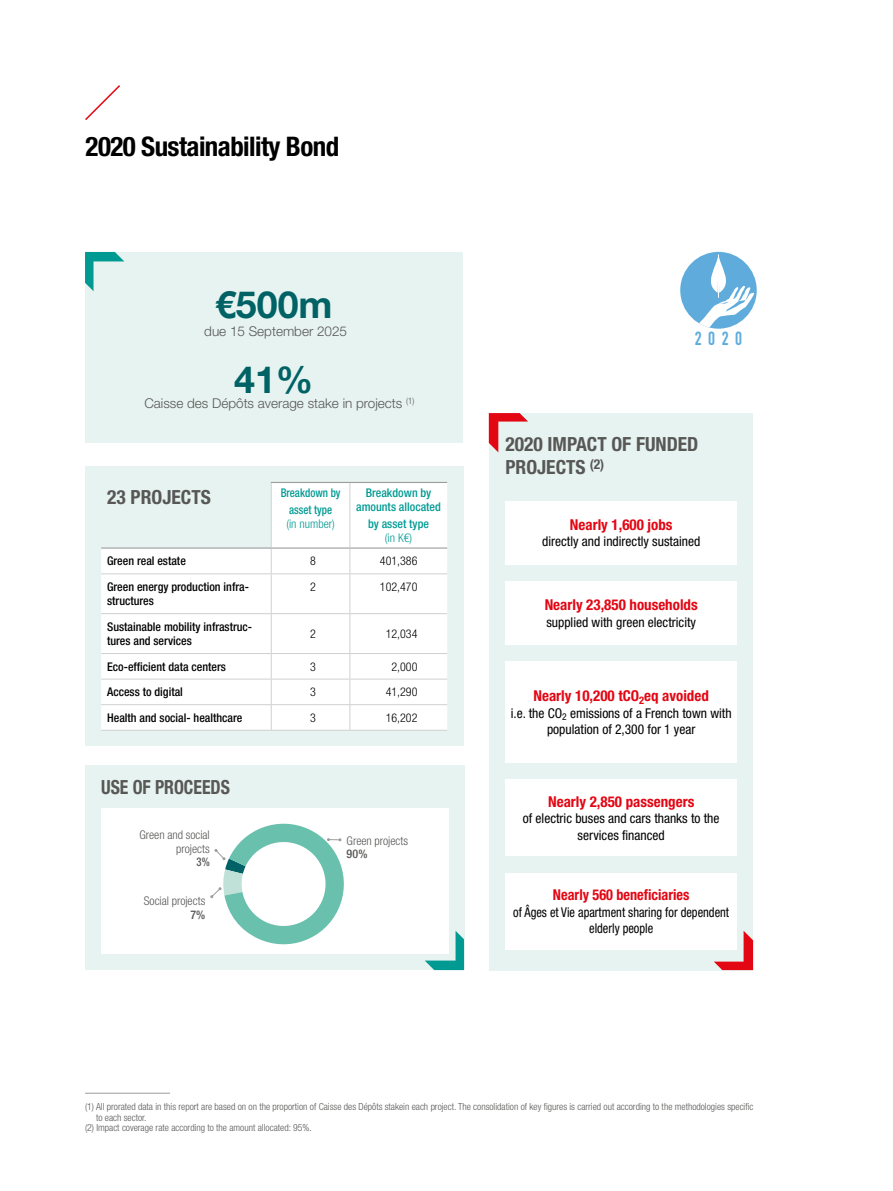
<style>
.page{position:relative;width:893px;height:1191px;background:#fff}
.page>*{position:absolute;margin:0;border:0;box-sizing:border-box;transform-origin:0 0}
.t1{font:700 37.5px "Helvetica Neue LT Pro";color:#006265}
.t2{font:700 condensed 27px "Helvetica Neue LT Pro";letter-spacing:-.02em;color:#000}
.t3{font:700 condensed 19.5px/22.5px "Helvetica Neue LT Pro";color:#575756}
.t4{font:700 condensed 19.5px "Helvetica Neue LT Pro";color:#575756;scale:.91 1}
.t5{font:700 18.9px "DIN Condensed";color:rgb(55 152 212/.8)}
.t6{font:700 condensed 15px "Helvetica Neue LT Pro";color:#e30613}
.t7{font:700 condensed 15px "Helvetica Neue LT Pro";color:#e30613;scale:.95 1}
.t8{font:condensed 13.5px/16.5px "Helvetica Neue LT Pro";color:#000;text-align:center}
.t9{font:300 13.5px "Helvetica Neue LT Pro";color:#575756}
.t10{font:condensed 13.5px/16.5px "Helvetica Neue LT Pro";color:#000;text-align:center;scale:.92 1}
.t11{font:500 condensed 12px/14.2px "Helvetica Neue LT Pro";color:#000}
.t12{font:300 condensed 12px/13.5px "Helvetica Neue LT Pro";color:#575756;text-align:right}
.t13{font:300 condensed 12px "Helvetica Neue LT Pro";color:#000}
.t14{font:500 condensed 12px/14.2px "Helvetica Neue LT Pro";color:#009a93;text-align:center}
.t15{font:500 condensed 12px/16.5px "Helvetica Neue LT Pro";color:#009a93;text-align:center;scale:.91 1}
.t16{font:300 condensed 12px "Helvetica Neue LT Pro";color:#009a93}
.t17{font:500 condensed 12px "Helvetica Neue LT Pro";color:#575756}
.t18{font:500 condensed 12px "Helvetica Neue LT Pro";color:#575756;scale:.89 1}
.t19{font:300 condensed 9.75px "Helvetica Neue LT Pro";color:#575756}
.t20{font:300 condensed 8.85px "Helvetica Neue LT Pro";color:#575756}
</style>
<div class="page">
<div style="left:85px;top:765px;width:379px;height:205px;background:#e7f3f0"></div>
<div style="left:101px;top:808px;width:347px;height:146px;background:#fff"></div>
<div style="left:85px;top:466px;width:378px;height:280px;background:#e7f3f0"></div>
<svg style="left:101px;top:482px;width:346px;height:248px;background:#fbfcfc"></svg>
<svg style="left:271px;top:548px;width:1px;height:25px"></svg>
<svg style="left:350px;top:548px;width:1px;height:25px"></svg>
<hr style="left:101px;top:573px;width:170px;height:1px;background:#d0d0d0">
<hr style="left:271px;top:573px;width:79px;height:1px;background:#d0d0d0">
<hr style="left:271px;top:574px;width:1px;height:39px;background:#d0d0d0">
<hr style="left:350px;top:573px;width:97px;height:1px;background:#d0d0d0">
<hr style="left:350px;top:574px;width:1px;height:39px;background:#d0d0d0">
<hr style="left:101px;top:613px;width:170px;height:1px;background:#d0d0d0">
<hr style="left:271px;top:613px;width:79px;height:1px;background:#d0d0d0">
<hr style="left:271px;top:614px;width:1px;height:39px;background:#d0d0d0">
<hr style="left:350px;top:613px;width:97px;height:1px;background:#d0d0d0">
<hr style="left:350px;top:614px;width:1px;height:39px;background:#d0d0d0">
<hr style="left:101px;top:653px;width:170px;height:1px;background:#d0d0d0">
<hr style="left:271px;top:653px;width:79px;height:1px;background:#d0d0d0">
<hr style="left:350px;top:653px;width:97px;height:1px;background:#d0d0d0">
<hr style="left:101px;top:678px;width:170px;height:1px;background:#d0d0d0">
<hr style="left:271px;top:678px;width:79px;height:1px;background:#d0d0d0">
<hr style="left:350px;top:678px;width:97px;height:1px;background:#d0d0d0">
<hr style="left:101px;top:704px;width:170px;height:1px;background:#d0d0d0">
<hr style="left:271px;top:704px;width:79px;height:1px;background:#d0d0d0">
<svg style="left:271px;top:654px;width:1px;height:76px"></svg>
<hr style="left:350px;top:704px;width:97px;height:1px;background:#d0d0d0">
<svg style="left:350px;top:654px;width:1px;height:76px"></svg>
<hr style="left:101px;top:730px;width:170px;height:1px;background:#d0d0d0">
<hr style="left:271px;top:730px;width:79px;height:1px;background:#d0d0d0">
<hr style="left:350px;top:730px;width:97px;height:1px;background:#d0d0d0">
<hr style="left:271px;top:482px;width:79px;height:1px;background:#9d9d9c">
<hr style="left:350px;top:482px;width:97px;height:1px;background:#9d9d9c">
<hr style="left:271px;top:547px;width:79px;height:1px;background:#9d9d9c">
<hr style="left:350px;top:547px;width:97px;height:1px;background:#9d9d9c">
<hr style="left:350px;top:483px;width:1px;height:64px;background:#d0d0d0">
<hr style="left:271px;top:483px;width:1px;height:64px;background:#d0d0d0">
<hr style="left:101px;top:547px;width:170px;height:1px;background:#9d9d9c">
<hr style="left:85px;top:1092px;width:85px;height:1px;background:#9d9d9c">
<svg style="left:210px;top:823px;width:134px;height:122px"></svg>
<svg style="left:680px;top:252px;width:77px;height:77px"></svg>
<svg style="left:699px;top:254px;width:55px;height:73px"></svg>
<hr style="left:718px;top:254px;width:1px;height:44px;background:#fff">
<svg style="left:85px;top:85px;width:35px;height:35px"></svg>
<div style="left:489px;top:413px;width:264px;height:557px;background:#e7f3f0"></div>
<svg style="left:489px;top:413px;width:39px;height:39px"></svg>
<svg style="left:714px;top:931px;width:39px;height:39px"></svg>
<div style="left:505px;top:501px;width:232px;height:63px;background:#fff"></div>
<div style="left:505px;top:662px;width:232px;height:101px;background:#fff"></div>
<div style="left:505px;top:581px;width:232px;height:64px;background:#fff"></div>
<div style="left:505px;top:779px;width:232px;height:77px;background:#fff"></div>
<div style="left:505px;top:873px;width:232px;height:76px;background:#fff"></div>
<div style="left:85px;top:252px;width:378px;height:191px;background:#e7f3f0"></div>
<svg style="left:85px;top:252px;width:39px;height:39px"></svg>
<svg style="left:425px;top:930px;width:39px;height:40px"></svg>
<h2 class="t2" style="left:86px;top:130px;width:255px">2020 Sustainability Bond</h2>
<h1 class="t1" style="left:215px;top:281px;width:119px">€500m</h1>
<h3 class="t9" style="left:204px;top:323px;width:144px">due 15 September 2025</h3>
<h1 class="t1" style="left:234px;top:355px;width:81px">41%</h1>
<h3 class="t9" style="left:144px;top:394px;width:260px">Caisse des Dépôts average stake in projects</h3>
<p class="t20" style="left:406px;top:396px;width:10px">(1)</p>
<h3 class="t3" style="left:107px;top:486px;width:105px">23 PROJECTS</h3>
<p class="t15" style="left:281px;top:484px;width:67px">Breakdown by asset type</p>
<p class="t16" style="left:286px;top:516px;width:50px">(in number)</p>
<p class="t14" style="left:356px;top:485px;width:86px">Breakdown by amounts allocated</p>
<p class="t14" style="left:368px;top:516px;width:62px">by asset type</p>
<p class="t16" style="left:385px;top:531px;width:29px">(in K€)</p>
<p class="t11" style="left:107px;top:554px;width:80px">Green real estate</p>
<p class="t13" style="left:310px;top:554px;width:7px">8</p>
<p class="t13" style="left:380px;top:554px;width:39px">401,386</p>
<p class="t11" style="left:107px;top:579px;width:143px">Green energy production infra&shy;structures</p>
<p class="t13" style="left:310px;top:580px;width:7px">2</p>
<p class="t13" style="left:380px;top:580px;width:39px">102,470</p>
<p class="t11" style="left:107px;top:619px;width:146px">Sustainable mobility infrastruc&shy;tures and services</p>
<p class="t13" style="left:310px;top:626px;width:7px">2</p>
<p class="t13" style="left:386px;top:626px;width:33px">12,034</p>
<p class="t11" style="left:107px;top:659px;width:120px">Eco-efficient data centers</p>
<p class="t13" style="left:310px;top:659px;width:7px">3</p>
<p class="t13" style="left:392px;top:659px;width:27px">2,000</p>
<p class="t11" style="left:107px;top:684px;width:77px">Access to digital</p>
<p class="t13" style="left:310px;top:685px;width:7px">3</p>
<p class="t13" style="left:386px;top:685px;width:33px">41,290</p>
<p class="t11" style="left:107px;top:710px;width:137px">Health and social- healthcare</p>
<p class="t13" style="left:310px;top:710px;width:7px">3</p>
<p class="t13" style="left:386px;top:710px;width:33px">16,202</p>
<h3 class="t4" style="left:101px;top:775px;width:143px">USE OF PROCEEDS</h3>
<p class="t12" style="left:139px;top:828px;width:72px">Green and social projects</p>
<p class="t18" style="left:197px;top:854px;width:16px">3%</p>
<p class="t12" style="left:144px;top:894px;width:63px">Social projects</p>
<p class="t17" style="left:190px;top:907px;width:17px">7%</p>
<p class="t12" style="left:347px;top:833px;width:63px">Green projects</p>
<p class="t17" style="left:347px;top:846px;width:23px">90%</p>
<h3 class="t5" style="left:695px;top:326px;width:49px">2020</h3>
<h3 class="t3" style="left:505px;top:433px;width:195px">2020 IMPACT OF FUNDED<br>PROJECTS <sup>(2)</sup></h3>
<h3 class="t6" style="left:570px;top:515px;width:104px">Nearly 1,600 jobs</h3>
<h3 class="t8" style="left:542px;top:533px;width:160px">directly and indirectly sustained</h3>
<h3 class="t6" style="left:545px;top:596px;width:155px">Nearly 23,850 households</h3>
<h3 class="t8" style="left:546px;top:613px;width:151px">supplied with green electricity</h3>
<h3 class="t6" style="left:533px;top:687px;width:177px">Nearly 10,200 tCO<sub>2</sub>eq avoided</h3>
<h3 class="t8" style="left:511px;top:704px;width:222px">i.e. the CO<sub>2</sub> emissions of a French town with population of 2,300 for 1 year</h3>
<h3 class="t6" style="left:548px;top:792px;width:148px">Nearly 2,850 passengers</h3>
<h3 class="t8" style="left:523px;top:810px;width:198px">of electric buses and cars thanks to the services financed</h3>
<h3 class="t7" style="left:553px;top:885px;width:145px">Nearly 560 beneficiaries</h3>
<h3 class="t10" style="left:513px;top:903px;width:236px">of Âges et Vie apartment sharing for dependent elderly people</h3>
<p class="t19" style="left:85px;top:1101px;width:670px">(1) All prorated data in this report are based on on the proportion of Caisse des Dépôts stakein each project. The consolidation of key figures is carried out according to the methodologies specific</p>
<p class="t19" style="left:96px;top:1111px;width:52px">to each sector.</p>
<p class="t19" style="left:85px;top:1122px;width:228px">(2) Impact coverage rate according to the amount allocated: 95%.</p>
</div>
